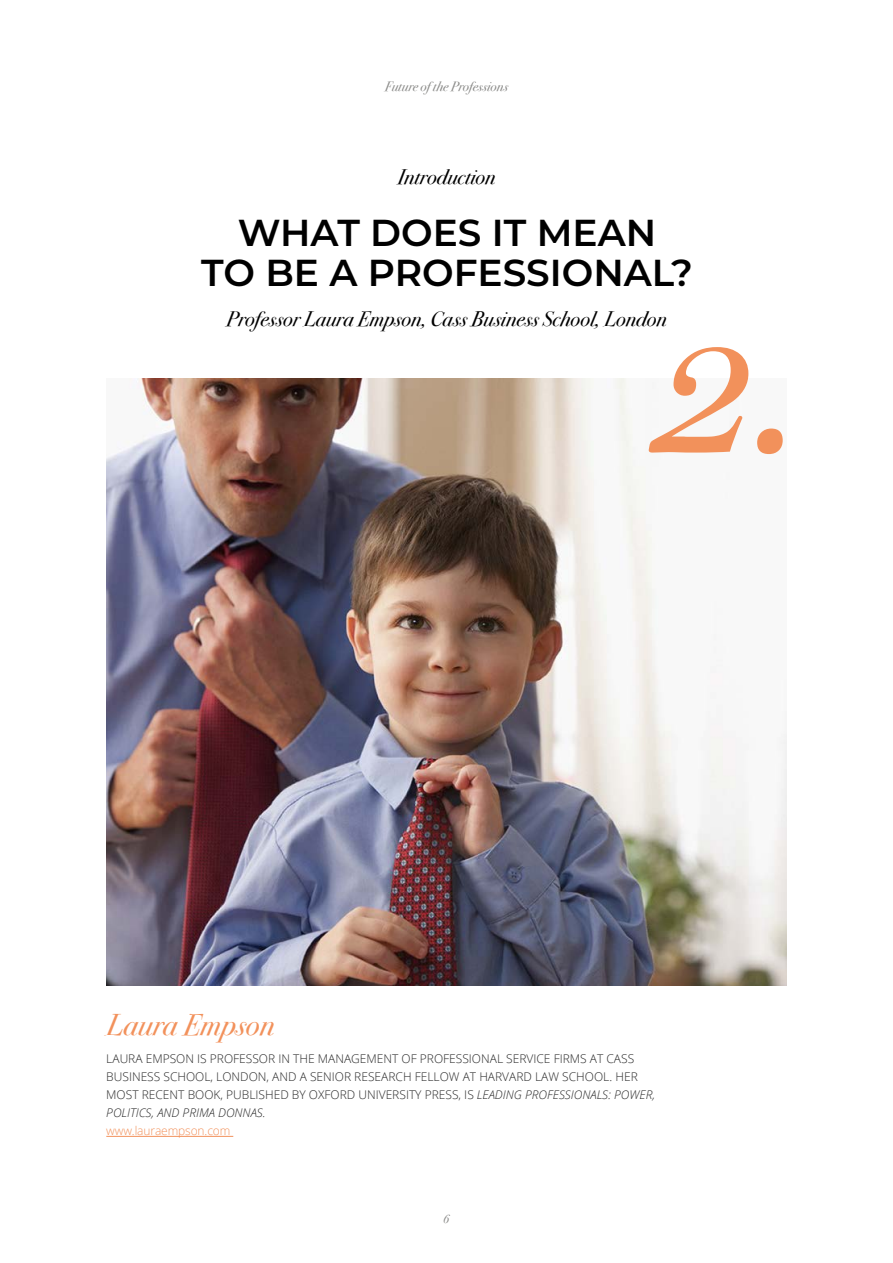
<style>
.page{position:relative;width:893px;height:1263px;background:#fff}
.page>*{position:absolute;margin:0;border:0;box-sizing:border-box;transform-origin:0 0}
.t1{font:italic 243px "Bodoni Svty Two OSITCTT";color:#f2915b}
.t2{font:600 37.5px/40.5px "Montserrat";color:#000;text-align:center}
.t3{font:italic 30px "Bodoni Svty Two OSITCTT";color:#f2915b}
.t4{font:italic 21px "Bodoni Svty Two OSITCTT";color:#000}
.t5{font:italic 13.5px "Bodoni Svty Two OSITCTT";color:#8b8b89}
.t6{font:300 12px/18px "Open Sans";color:#282828}
.t7{font:300 12px "Open Sans";letter-spacing:-.01em;color:#f2915b}
.s1{font-style:italic}
</style>
<div class="page">
<img style="left:106px;top:379px;width:681px;height:606px">
<hr style="left:106px;top:1136px;width:127px;height:1px;background:#f2915b">
<p class="t5" style="left:385px;top:79px;width:125px">Future of the Professions</p>
<h3 class="t4" style="left:397px;top:164px;width:100px">Introduction</h3>
<h2 class="t2" style="left:201px;top:210px;width:493px">WHAT DOES IT MEAN<br>TO BE A PROFESSIONAL?</h2>
<h3 class="t4" style="left:226px;top:306px;width:442px">Professor Laura Empson, Cass Business School, London</h3>
<h1 class="t1" style="left:658px;top:222px;width:153px">2.</h1>
<h3 class="t3" style="left:106px;top:1007px;width:170px">Laura Empson</h3>
<p class="t6" style="left:106px;top:1050px;width:550px">LAURA EMPSON IS PROFESSOR IN THE MANAGEMENT OF PROFESSIONAL SERVICE FIRMS AT CASS BUSINESS SCHOOL, LONDON, AND A SENIOR RESEARCH FELLOW AT HARVARD LAW SCHOOL. HER MOST RECENT BOOK, PUBLISHED BY OXFORD UNIVERSITY PRESS, IS <span class="s1">LEADING PROFESSIONALS: POWER, POLITICS, AND PRIMA DONNAS.</span></p>
<p class="t7" style="left:106px;top:1123px;width:126px">www.lauraempson.com</p>
<p class="t5" style="left:444px;top:1210px;width:7px">6</p>
</div>
